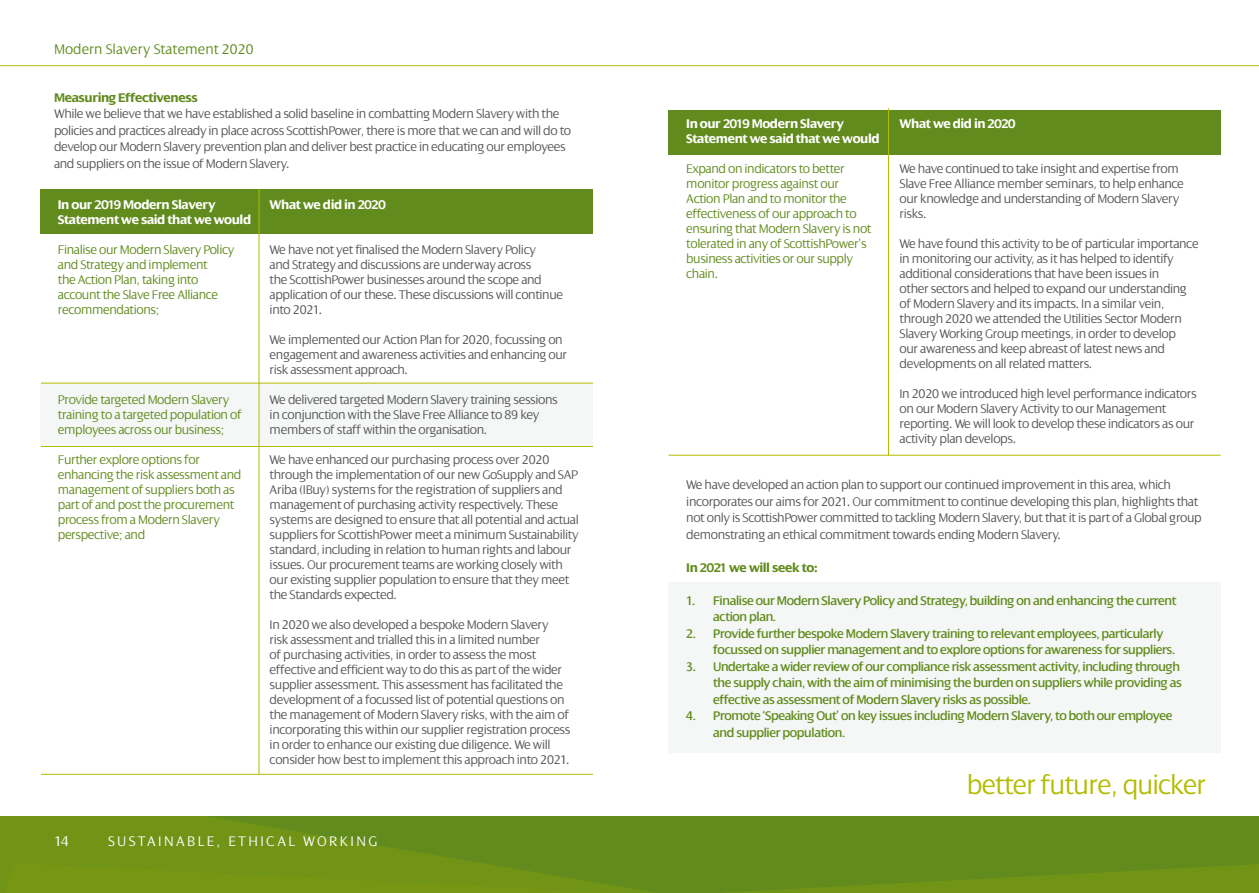
<style>
.page{position:relative;width:1259px;height:893px;background:#fff}
.page>*{position:absolute;margin:0;border:0;box-sizing:border-box;transform-origin:0 0}
.t1{font:300 28.65px "Dialog";letter-spacing:-.03em;color:#b3bc00}
.t2{font:300 15px "Dialog";letter-spacing:.16em;color:#fff}
.t3{font:300 15px "Dialog";color:#618b1d}
.t4{font:300 13.5px/15px "Dialog";letter-spacing:-.03em;color:#575756}
.t5{font:300 13.5px/15px "Dialog";letter-spacing:-.03em;color:#618b1d}
.t6{font:13.5px/16.5px "Dialog";letter-spacing:-.03em;color:#618b1d}
.t7{font:700 13.5px/15px "Dialog";letter-spacing:-.03em;color:#fff}
.t8{font:700 13.5px "Dialog";letter-spacing:-.03em;color:#618b1d}
</style>
<div class="page">
<div style="left:668px;top:110px;width:552px;height:44px;background:#618b1d"></div>
<div style="left:41px;top:189px;width:552px;height:45px;background:#618b1d"></div>
<div style="left:41px;top:383px;width:552px;height:63px;background:#f4f7f5"></div>
<hr style="left:888px;top:108px;width:1px;height:348px;background:#b3bc00">
<hr style="left:41px;top:383px;width:552px;height:1px;background:#b3bc00">
<hr style="left:41px;top:446px;width:552px;height:1px;background:#b3bc00">
<hr style="left:41px;top:774px;width:552px;height:1px;background:#b3bc00">
<hr style="left:259px;top:189px;width:1px;height:585px;background:#b3bc00">
<div style="left:0;top:817px;width:1259px;height:76px;background:#618b1d"></div>
<svg style="left:879px;top:864px;width:380px;height:29px"></svg>
<svg style="left:0;top:817px;width:879px;height:76px;fill:#719417"></svg>
<hr style="left:0;top:65px;width:1259px;height:1px;background:#b3bc00">
<hr style="left:668px;top:455px;width:552px;height:1px;background:#b3bc00">
<div style="left:668px;top:582px;width:552px;height:171px;background:#f4f7f5"></div>
<p class="t3" style="left:54px;top:41px;width:201px">Modern Slavery Statement 2020</p>
<p class="t8" style="left:54px;top:90px;width:145px">Measuring Effectiveness</p>
<p class="t4" style="left:54px;top:106px;width:519px;line-height:16.5px">While we believe that we have established a solid baseline in combatting Modern Slavery with the policies and practices already in place across ScottishPower, there is more that we can and will do to develop our Modern Slavery prevention plan and deliver best practice in educating our employees and suppliers on the issue of Modern Slavery.</p>
<p class="t7" style="left:58px;top:197px;width:195px">In our 2019 Modern Slavery<br>Statement we said that we would</p>
<p class="t5" style="left:58px;top:242px;width:178px">Finalise our Modern Slavery Policy and Strategy and implement<br>the Action Plan, taking into account the Slave Free Alliance recommendations;</p>
<p class="t5" style="left:58px;top:392px;width:185px">Provide targeted Modern Slavery training to a targeted population of employees across our business;</p>
<p class="t5" style="left:58px;top:452px;width:185px">Further explore options for enhancing the risk assessment and management of suppliers both as part of and post the procurement process from a Modern Slavery perspective; and</p>
<p class="t7" style="left:270px;top:197px;width:117px">What we did in 2020</p>
<p class="t4" style="left:270px;top:242px;width:295px">We have not yet finalised the Modern Slavery Policy<br>and Strategy and discussions are underway across<br>the ScottishPower businesses around the scope and application of our these. These discussions will continue into 2021.</p>
<p class="t4" style="left:270px;top:332px;width:299px">We implemented our Action Plan for 2020, focussing on engagement and awareness activities and enhancing our risk assessment approach.</p>
<p class="t4" style="left:270px;top:392px;width:290px">We delivered targeted Modern Slavery training sessions in conjunction with the Slave Free Alliance to 89 key members of staff within the organisation.</p>
<p class="t4" style="left:270px;top:452px;width:311px">We have enhanced our purchasing process over 2020 through the implementation of our new GoSupply and SAP Ariba (IBuy) systems for the registration of suppliers and management of purchasing activity respectively. These systems are designed to ensure that all potential and actual suppliers for ScottishPower meet a minimum Sustainability standard, including in relation to human rights and labour issues. Our procurement teams are working closely with our existing supplier population to ensure that they meet the Standards expected.</p>
<p class="t4" style="left:270px;top:617px;width:302px">In 2020 we also developed a bespoke Modern Slavery risk assessment and trialled this in a limited number<br>of purchasing activities, in order to assess the most effective and efficient way to do this as part of the wider supplier assessment. This assessment has facilitated the development of a focussed list of potential questions on the management of Modern Slavery risks, with the aim of incorporating this within our supplier registration process in order to enhance our existing due diligence. We will consider how best to implement this approach into 2021.</p>
<p class="t2" style="left:54px;top:833px;width:17px">14</p>
<p class="t2" style="left:108px;top:833px;width:271px">SUSTAINABLE, ETHICAL WORKING</p>
<p class="t7" style="left:686px;top:116px;width:195px">In our 2019 Modern Slavery<br>Statement we said that we would</p>
<p class="t5" style="left:686px;top:161px;width:187px">Expand on indicators to better monitor progress against our<br>Action Plan and to monitor the effectiveness of our approach to ensuring that Modern Slavery is not tolerated in any of ScottishPower’s business activities or our supply chain.</p>
<p class="t7" style="left:899px;top:116px;width:117px">What we did in 2020</p>
<p class="t4" style="left:899px;top:161px;width:286px">We have continued to take insight and expertise from Slave Free Alliance member seminars, to help enhance our knowledge and understanding of Modern Slavery risks.</p>
<p class="t4" style="left:899px;top:236px;width:301px">We have found this activity to be of particular importance in monitoring our activity, as it has helped to identify additional considerations that have been issues in<br>other sectors and helped to expand our understanding of Modern Slavery and its impacts. In a similar vein, through 2020 we attended the Utilities Sector Modern Slavery Working Group meetings, in order to develop<br>our awareness and keep abreast of latest news and developments on all related matters.</p>
<p class="t4" style="left:899px;top:386px;width:299px">In 2020 we introduced high level performance indicators on our Modern Slavery Activity to our Management reporting. We will look to develop these indicators as our activity plan develops.</p>
<p class="t4" style="left:686px;top:477px;width:517px;line-height:16.5px">We have developed an action plan to support our continued improvement in this area, which incorporates our aims for 2021. Our commitment to continue developing this plan, highlights that not only is ScottishPower committed to tackling Modern Slavery, but that it is part of a Global group demonstrating an ethical commitment towards ending Modern Slavery.</p>
<p class="t8" style="left:686px;top:560px;width:133px">In 2021 we will seek to:</p>
<p class="t6" style="left:713px;top:592px;width:465px;text-indent:-27px">1. Finalise our Modern Slavery Policy and Strategy, building on and enhancing the current action plan.</p>
<p class="t6" style="left:713px;top:625px;width:463px;text-indent:-27px">2. Provide further bespoke Modern Slavery training to relevant employees, particularly focussed on supplier management and to explore options for awareness for suppliers.</p>
<p class="t6" style="left:713px;top:658px;width:470px;text-indent:-27px">3. Undertake a wider review of our compliance risk assessment activity, including through the supply chain, with the aim of minimising the burden on suppliers while providing as effective as assessment of Modern Slavery risks as possible.</p>
<p class="t6" style="left:713px;top:708px;width:461px;text-indent:-27px">4. Promote ‘Speaking Out’ on key issues including Modern Slavery, to both our employee and supplier population.</p>
<h1 class="t1" style="left:967px;top:769px;width:241px">better future, quicker</h1>
</div>
